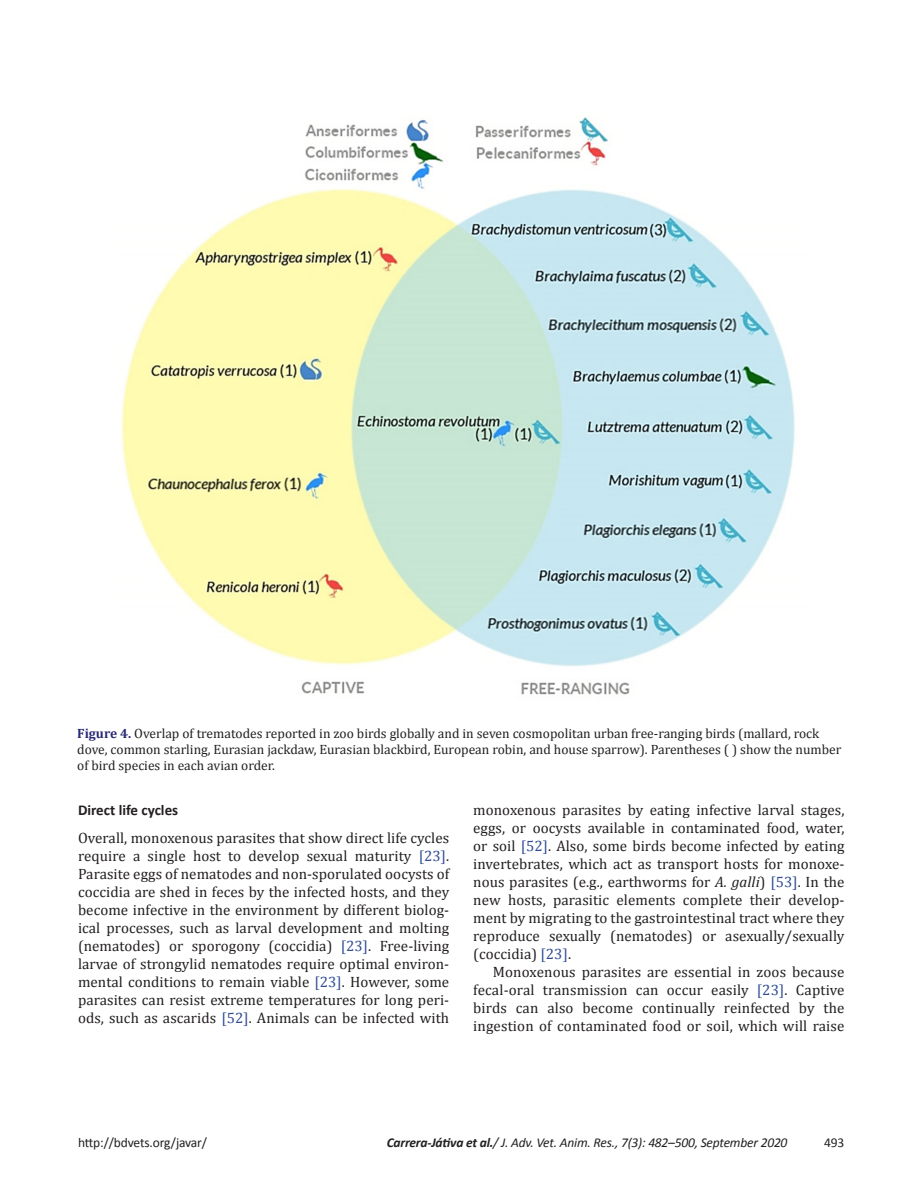
<style>
.page{position:relative;width:918px;height:1188px;background:#fff}
.page>*{position:absolute;margin:0;border:0;box-sizing:border-box;transform-origin:0 0}
.Para_1st{font:15px/18px "Cambria";letter-spacing:.005em;color:#231f20;text-align:justify}
.Para_Indent{font:15px/18px "Cambria";letter-spacing:.01em;color:#231f20;text-align:justify}
.Head_C{font:700 15px "Calibri";color:#231f20}
.t1{font:13.5px/16.2px "Cambria";color:#231f20}
.t2{font:italic 13.5px "Calibri";letter-spacing:-.015em;color:#231f20}
.t3{font:13.5px "Calibri";letter-spacing:-.01em;color:#231f20}
.s1{font-weight:700;color:#292a73}
.s2{color:#304d94}
.s3{font-style:italic}
.s4{font-weight:700}
</style>
<div class="page">
<img style="left:121px;top:117px;width:674px;height:578px">
<p class="t1" style="left:77px;top:725px;width:766px"><span class="s1">Figure 4.</span> Overlap of trematodes reported in zoo birds globally and in seven cosmopolitan urban free-ranging birds (mallard, rock dove, common starling, Eurasian jackdaw, Eurasian blackbird, European robin, and house sparrow). Parentheses ( ) show the number of bird species in each avian order.</p>
<p class="Head_C" style="left:78px;top:800px;width:102px">Direct life cycles</p>
<p class="Para_1st" style="left:78px;top:829px;width:373px">Overall, monoxenous parasites that show direct life cycles require a single host to develop sexual maturity <span class="s2">[23]</span>.<br>Parasite eggs of nematodes and non-sporulated oocysts of coccidia are shed in feces by the infected hosts, and they become infective in the environment by different biolog&shy;ical processes, such as larval development and molting (nematodes) or sporogony (coccidia) <span class="s2">[23]</span>. Free-living larvae of strongylid nematodes require optimal environ&shy;mental conditions to remain viable <span class="s2">[23]</span>. However, some parasites can resist extreme temperatures for long peri&shy;ods, such as ascarids <span class="s2">[52]</span>. Animals can be infected with</p>
<p class="Para_1st" style="left:473px;top:801px;width:373px">monoxenous parasites by eating infective larval stages, eggs, or oocysts available in contaminated food, water, or soil <span class="s2">[52]</span>. Also, some birds become infected by eating invertebrates, which act as transport hosts for monoxe&shy;nous parasites (e.g., earthworms for <span class="s3">A. galli</span>) <span class="s2">[53]</span>. In the new hosts, parasitic elements complete their develop&shy;ment by migrating to the gastrointestinal tract where they reproduce sexually (nematodes) or asexually/sexually (coccidia) <span class="s2">[23]</span>.</p>
<p class="Para_Indent" style="left:473px;top:963px;width:373px;text-indent:20px">Monoxenous parasites are essential in zoos because fecal-oral transmission can occur easily <span class="s2">[23]</span>. Captive birds can also become continually reinfected by the ingestion of contaminated food or soil, which will raise</p>
<p class="t3" style="left:78px;top:1134px;width:131px">http://bdvets.org/javar/</p>
<p class="t2" style="left:387px;top:1134px;width:402px"><span class="s4">Carrera-Játiva et al.</span>/ J. Adv. Vet. Anim. Res., 7(3): 482–500, September 2020</p>
<p class="t3" style="left:824px;top:1134px;width:22px">493</p>
</div>
